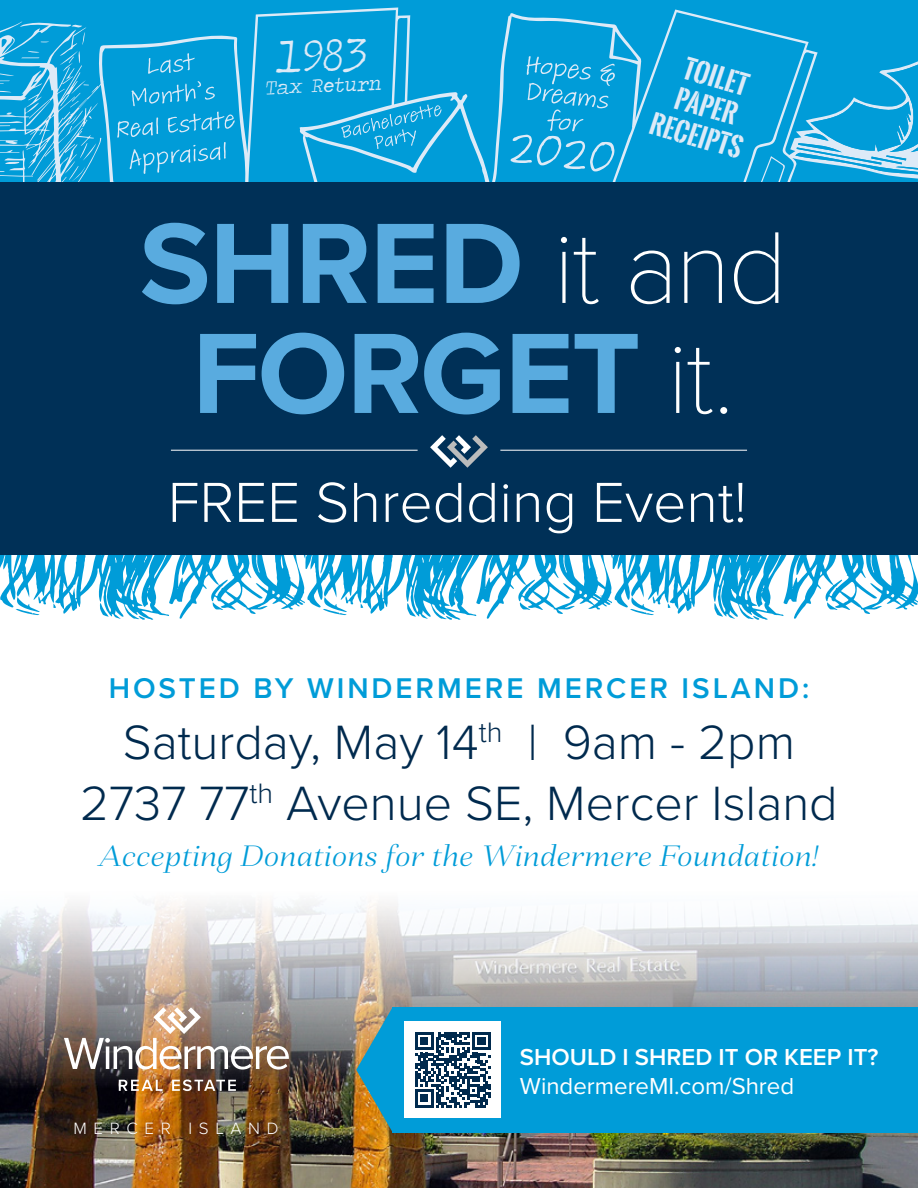
<style>
.page{position:relative;width:918px;height:1188px;background:#fff}
.page>*{position:absolute;margin:0;border:0;box-sizing:border-box;transform-origin:0 0}
.t1{font:700 118.5px/109.9px "Proxima Nova";letter-spacing:-.01em;color:#59abdf;text-align:center}
.t2{font:300 58.5px "Proxima Nova";color:#fff}
.t3{font:300 49.95px/60.9px "Proxima Nova";color:#002a4e;text-align:center}
.t4{font:47.1px "Traveling Typewriter";color:#ddeaf7}
.t5{font:600 29.55px "Proxima Nova";letter-spacing:.1em;color:#009cd8}
.t6{font:italic 300 29.25px "Fiorina Subhead";color:#009cd8}
.t7{font:700 25.95px/31.2px "Oswald Stencil";color:#ddeaf7;text-align:center}
.t8{font:600 24px "Proxima Nova";color:#fff}
.t9{font:24px "Proxima Nova";color:#fff}
.t10{font:19.95px "Traveling Typewriter";color:#ddeaf7}
.t11{font:300 16.95px "Proxima Nova";letter-spacing:.39em;color:#fff}
.s1{font-family:"Proxima Nova T";font-weight:100;font-size:105.75px;color:#fff}
</style>
<div class="page">
<img style="left:0;top:902px;width:918px;height:286px">
<div style="left:0;top:0;width:918px;height:184px;background:#009cd8"></div>
<svg style="left:0;top:554px;width:305px;height:66px"></svg>
<svg style="left:139px;top:616px;width:6px;height:4px"></svg>
<svg style="left:100px;top:603px;width:9px;height:14px"></svg>
<svg style="left:16px;top:597px;width:24px;height:18px"></svg>
<svg style="left:212px;top:602px;width:11px;height:8px"></svg>
<svg style="left:53px;top:603px;width:3px;height:5px"></svg>
<svg style="left:305px;top:554px;width:307px;height:66px"></svg>
<svg style="left:446px;top:616px;width:6px;height:4px"></svg>
<svg style="left:407px;top:603px;width:9px;height:14px"></svg>
<svg style="left:323px;top:597px;width:24px;height:18px"></svg>
<svg style="left:519px;top:602px;width:11px;height:8px"></svg>
<svg style="left:612px;top:554px;width:306px;height:66px"></svg>
<svg style="left:753px;top:616px;width:6px;height:4px"></svg>
<svg style="left:714px;top:603px;width:9px;height:14px"></svg>
<svg style="left:630px;top:597px;width:24px;height:18px"></svg>
<svg style="left:827px;top:602px;width:11px;height:8px"></svg>
<svg style="left:642px;top:9px;width:170px;height:173px"></svg>
<svg style="left:748px;top:51px;width:170px;height:131px"></svg>
<div style="left:622px;top:171px;width:22px;height:32px;background:#009cd8"></div>
<div style="left:0;top:182px;width:918px;height:372px;background:#003057"></div>
<svg style="left:430px;top:435px;width:58px;height:33px"></svg>
<hr style="left:500px;top:450px;width:247px;height:1px;background:#fff">
<hr style="left:171px;top:450px;width:247px;height:1px;background:#fff">
<svg style="left:0;top:7px;width:642px;height:175px"></svg>
<svg style="left:119px;top:1080px;width:44px;height:11px"></svg>
<svg style="left:172px;top:1080px;width:64px;height:11px"></svg>
<img style="left:64px;top:1007px;width:225px;height:63px">
<div style="left:393px;top:1007px;width:525px;height:126px;background:#009cd8"></div>
<div style="left:405px;top:1022px;width:96px;height:96px;background:#fff"></div>
<svg style="left:415px;top:1032px;width:76px;height:76px"></svg>
<img style="left:356px;top:1007px;width:37px;height:126px">
<p class="t4" style="left:273px;top:26px;width:92px;rotate:-2deg">1983</p>
<p class="t10" style="left:264px;top:74px;width:118px;rotate:-2deg">Tax Return</p>
<p class="t7" style="left:672px;top:47px;width:96px;rotate:16deg">Toilet<br>Paper<br>Receipts</p>
<h1 class="t1" style="left:140px;top:206px;width:650px">SHRED <span class="s1">it and<br></span>FORGET <span class="s1">it.</span></h1>
<p class="t2" style="left:168px;top:459px;width:581px">FREE Shredding Event!</p>
<p class="t5" style="left:109px;top:666px;width:702px">HOSTED BY WINDERMERE MERCER ISLAND:</p>
<p class="t3" style="left:80px;top:709px;width:759px">Saturday, May 14<sup>th</sup> | 9am - 2pm<br>2737 77<sup>th</sup> Avenue SE, Mercer Island</p>
<p class="t6" style="left:99px;top:838px;width:722px">Accepting Donations for the Windermere Foundation!</p>
<p class="t11" style="left:74px;top:1116px;width:207px">MERCER ISLAND</p>
<p class="t8" style="left:520px;top:1039px;width:360px">SHOULD I SHRED IT OR KEEP IT?</p>
<p class="t9" style="left:520px;top:1068px;width:276px">WindermereMI.com/Shred</p>
</div>
